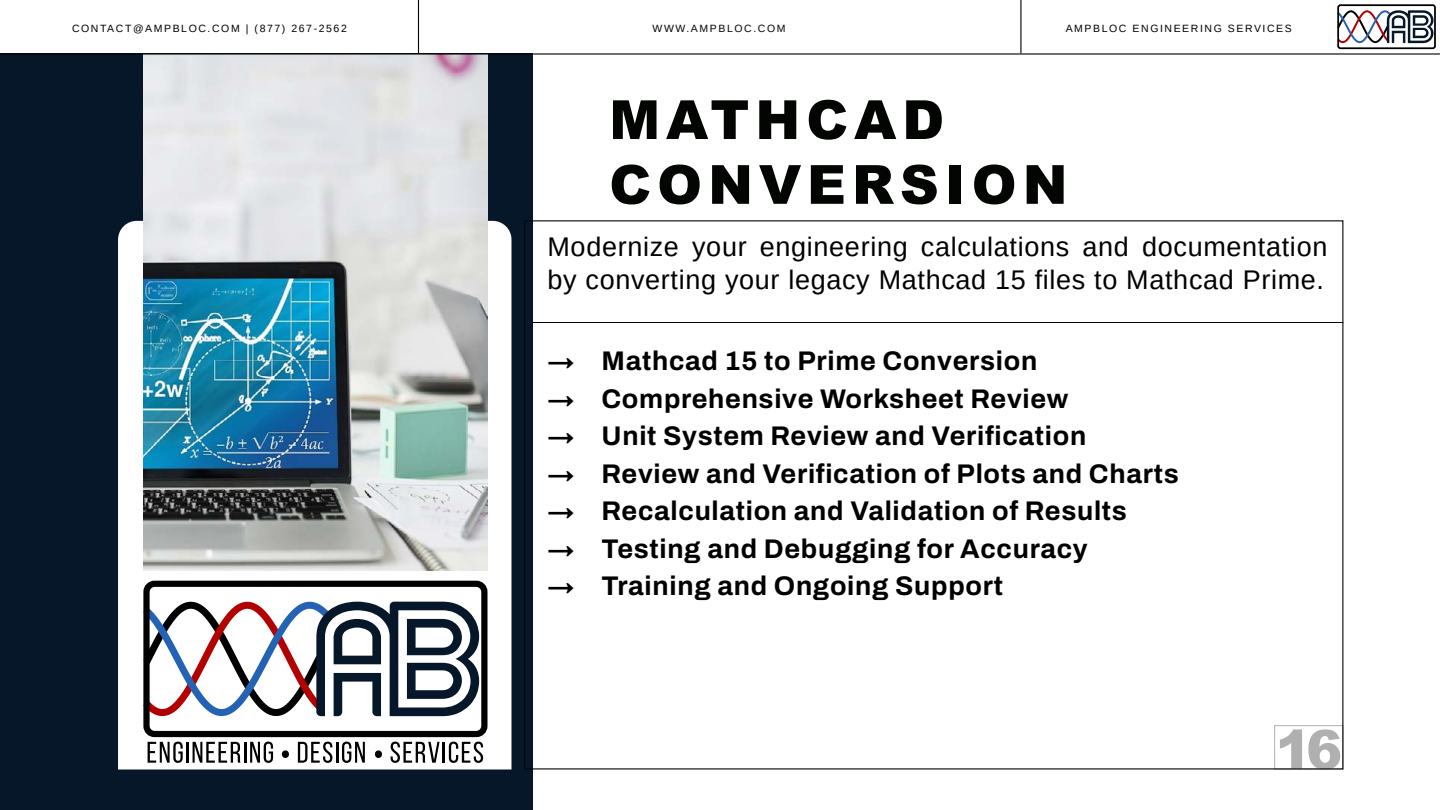
<style>
.page{position:relative;width:1440px;height:810px;background:#fff}
.page>*{position:absolute;margin:0;border:0;box-sizing:border-box;transform-origin:0 0}
.t1{font:900 54px/64.8px "Arial";letter-spacing:.11em;color:#030503}
.t2{font:900 54px "Arial";color:#b0b0b0}
.t3{font:600 27px "Archivo";letter-spacing:.025em;color:#000}
.t4{font:27px/32.4px "Arimo";letter-spacing:.025em;color:#000}
.t5{font:10.5px "Arimo";letter-spacing:.15em;color:#000}
.t6{font:10.5px "Arimo";letter-spacing:.15em;color:#030503}
</style>
<div class="page">
<div style="left:1274px;top:725px;width:69px;height:45px;border:1px solid #b0b0b0"></div>
<div style="left:0;top:53px;width:532px;height:757px;background:#06172a"></div>
<hr style="left:532px;top:322px;width:811px;height:1px;background:#030503">
<hr style="left:418px;top:0;width:1px;height:55px;background:#030503">
<hr style="left:1020px;top:0;width:2px;height:53px;background:#030503">
<div style="left:118px;top:221px;width:394px;height:549px;background:#fff"></div>
<svg style="left:148px;top:742px;width:35px;height:21px"></svg>
<hr style="left:186px;top:742px;width:3px;height:21px;background:#000">
<svg style="left:193px;top:742px;width:47px;height:21px"></svg>
<hr style="left:244px;top:742px;width:2px;height:21px;background:#000">
<svg style="left:250px;top:742px;width:23px;height:21px"></svg>
<svg style="left:298px;top:742px;width:34px;height:21px"></svg>
<hr style="left:336px;top:742px;width:2px;height:21px;background:#000">
<svg style="left:342px;top:742px;width:23px;height:21px"></svg>
<svg style="left:391px;top:742px;width:49px;height:21px"></svg>
<hr style="left:443px;top:742px;width:2px;height:21px;background:#000">
<svg style="left:449px;top:742px;width:34px;height:21px"></svg>
<div style="left:282px;top:750px;width:7px;height:8px;background:#000;border-radius:50%"></div>
<div style="left:375px;top:750px;width:7px;height:8px;background:#000;border-radius:50%"></div>
<div style="left:143px;top:581px;width:344px;height:156px;border:6px solid #000;border-radius:8px"></div>
<svg style="left:138px;top:598px;width:341px;height:122px"></svg>
<img style="left:143px;top:55px;width:345px;height:515px">
<hr style="left:0;top:53px;width:1440px;height:2px;background:#030503">
<div style="left:1337px;top:4px;width:99px;height:45px;border:2px solid #000;border-radius:2px"></div>
<svg style="left:1337px;top:9px;width:96px;height:35px"></svg>
<p class="t5" style="left:72px;top:21px;width:276px">CONTACT@AMPBLOC.COM | (877) 267-2562</p>
<p class="t5" style="left:1066px;top:21px;width:228px">AMPBLOC ENGINEERING SERVICES</p>
<p class="t6" style="left:653px;top:21px;width:134px">WWW.AMPBLOC.COM</p>
<h1 class="t1" style="left:609px;top:86px;width:460px">MATHCAD<br>CONVERSION</h1>
<p class="t4" style="left:548px;top:231px;width:781px">Modernize your engineering calculations and documentation by converting your legacy Mathcad 15 files to Mathcad Prime.</p>
<p class="t3" style="left:548px;top:341px;width:491px">→ Mathcad 15 to Prime Conversion</p>
<p class="t3" style="left:548px;top:378px;width:523px">→ Comprehensive Worksheet Review</p>
<p class="t3" style="left:548px;top:416px;width:540px">→ Unit System Review and Verification</p>
<p class="t3" style="left:548px;top:453px;width:633px">→ Review and Verification of Plots and Charts</p>
<p class="t3" style="left:548px;top:491px;width:581px">→ Recalculation and Validation of Results</p>
<p class="t3" style="left:548px;top:528px;width:542px">→ Testing and Debugging for Accuracy</p>
<p class="t3" style="left:548px;top:566px;width:457px">→ Training and Ongoing Support</p>
<h1 class="t2" style="left:1276px;top:710px;width:68px">16</h1>
</div>
